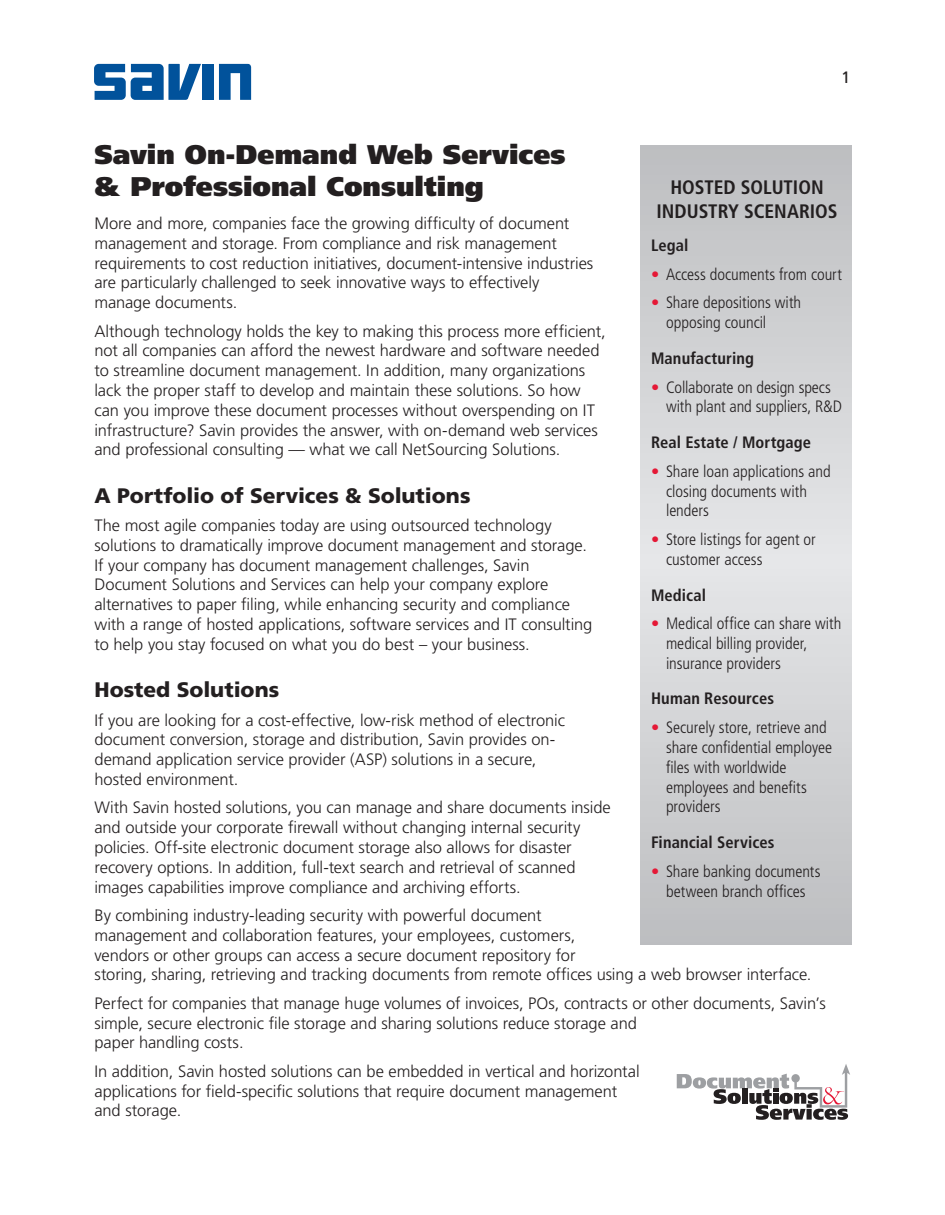
<style>
.page{position:relative;width:945px;height:1215px;background:#fff}
.page>*{position:absolute;margin:0;border:0;box-sizing:border-box;transform-origin:0 0}
.t1{font:900 27px/31.5px "Frutiger LT Std";color:#231f20}
.t2{font:900 21px "Frutiger LT Std";color:#231f20}
.t3{font:700 condensed 19.5px/23.4px "Frutiger LT Std";color:#231f20;text-align:center}
.t4{font:300 16.5px/19.8px "Frutiger LT Std";letter-spacing:-.005em;color:#231f20}
.t5{font:300 condensed 16.5px/19.8px "Frutiger LT Std";letter-spacing:-.005em;color:#231f20}
.t6{font:700 condensed 16.5px "Frutiger LT Std";letter-spacing:.005em;color:#231f20}
.s1{color:#e51836}
</style>
<div class="page">
<svg style="left:677px;top:1064px;width:173px;height:56px"></svg>
<svg style="left:641px;top:146px;width:211px;height:799px;background:#d1d2d4"></svg>
<svg style="left:94px;top:64px;width:107px;height:36px"></svg>
<div style="left:202px;top:64px;width:12px;height:36px;background:#01529b"></div>
<svg style="left:219px;top:64px;width:32px;height:36px"></svg>
<h1 class="t1" style="left:94px;top:139px;width:473px">Savin On-Demand Web Services &amp; Professional Consulting</h1>
<p class="t4" style="left:94px;top:214px;width:500px">More and more, companies face the growing difficulty of document management and storage. From compliance and risk management requirements to cost reduction initiatives, document-intensive industries are particularly challenged to seek innovative ways to effectively manage documents.</p>
<p class="t4" style="left:94px;top:321px;width:513px">Although technology holds the key to making this process more efficient, not all companies can afford the newest hardware and software needed to streamline document management. In addition, many organizations lack the proper staff to develop and maintain these solutions. So how can you improve these document processes without overspending on IT infrastructure? Savin provides the answer, with on-demand web services and professional consulting — what we call NetSourcing Solutions.</p>
<p class="t2" style="left:94px;top:483px;width:378px">A Portfolio of Services &amp; Solutions</p>
<p class="t4" style="left:94px;top:516px;width:499px">The most agile companies today are using outsourced technology solutions to dramatically improve document management and storage.<br>If your company has document management challenges, Savin Document Solutions and Services can help your company explore alternatives to paper filing, while enhancing security and compliance with a range of hosted applications, software services and IT consulting to help you stay focused on what you do best – your business.</p>
<p class="t2" style="left:94px;top:677px;width:186px">Hosted Solutions</p>
<p class="t4" style="left:94px;top:710px;width:472px">If you are looking for a cost-effective, low-risk method of electronic document conversion, storage and distribution, Savin provides on&shy;demand application service provider (ASP) solutions in a secure, hosted environment.</p>
<p class="t4" style="left:94px;top:798px;width:518px">With Savin hosted solutions, you can manage and share documents inside and outside your corporate firewall without changing internal security policies. Off-site electronic document storage also allows for disaster recovery options. In addition, full-text search and retrieval of scanned images capabilities improve compliance and archiving efforts.</p>
<p class="t4" style="left:94px;top:906px;width:718px">By combining industry-leading security with powerful document<br>management and collaboration features, your employees, customers,<br>vendors or other groups can access a secure document repository for<br>storing, sharing, retrieving and tracking documents from remote offices using a web browser interface.</p>
<p class="t4" style="left:94px;top:993px;width:733px">Perfect for companies that manage huge volumes of invoices, POs, contracts or other documents, Savin’s simple, secure electronic file storage and sharing solutions reduce storage and<br>paper handling costs.</p>
<p class="t4" style="left:94px;top:1062px;width:547px">In addition, Savin hosted solutions can be embedded in vertical and horizontal applications for field-specific solutions that require document management and storage.</p>
<p class="t3" style="left:657px;top:176px;width:183px">Hosted Solution<br>Industry Scenarios</p>
<p class="t6" style="left:651px;top:235px;width:39px">Legal</p>
<p class="t5" style="left:651px;top:264px;width:192px"><span class="s1">•</span> Access documents from court</p>
<p class="t5" style="left:666px;top:293px;width:137px;text-indent:-15px"><span class="s1">•</span> Share depositions with opposing council</p>
<p class="t6" style="left:651px;top:348px;width:104px">Manufacturing</p>
<p class="t5" style="left:666px;top:377px;width:177px;text-indent:-15px"><span class="s1">•</span> Collaborate on design specs with plant and suppliers, R&amp;D</p>
<p class="t6" style="left:651px;top:432px;width:162px">Real Estate / Mortgage</p>
<p class="t5" style="left:666px;top:461px;width:166px;text-indent:-15px"><span class="s1">•</span> Share loan applications and closing documents with lenders</p>
<p class="t5" style="left:666px;top:530px;width:151px;text-indent:-15px"><span class="s1">•</span> Store listings for agent or customer access</p>
<p class="t6" style="left:651px;top:585px;width:57px">Medical</p>
<p class="t5" style="left:666px;top:614px;width:177px;text-indent:-15px"><span class="s1">•</span> Medical office can share with medical billing provider, insurance providers</p>
<p class="t6" style="left:651px;top:689px;width:125px">Human Resources</p>
<p class="t5" style="left:666px;top:718px;width:168px;text-indent:-15px"><span class="s1">•</span> Securely store, retrieve and share confidential employee files with worldwide employees and benefits providers</p>
<p class="t6" style="left:651px;top:833px;width:125px">Financial Services</p>
<p class="t5" style="left:651px;top:861px;width:171px;text-align:center"><span class="s1">•</span> Share banking documents between branch offices</p>
</div>
